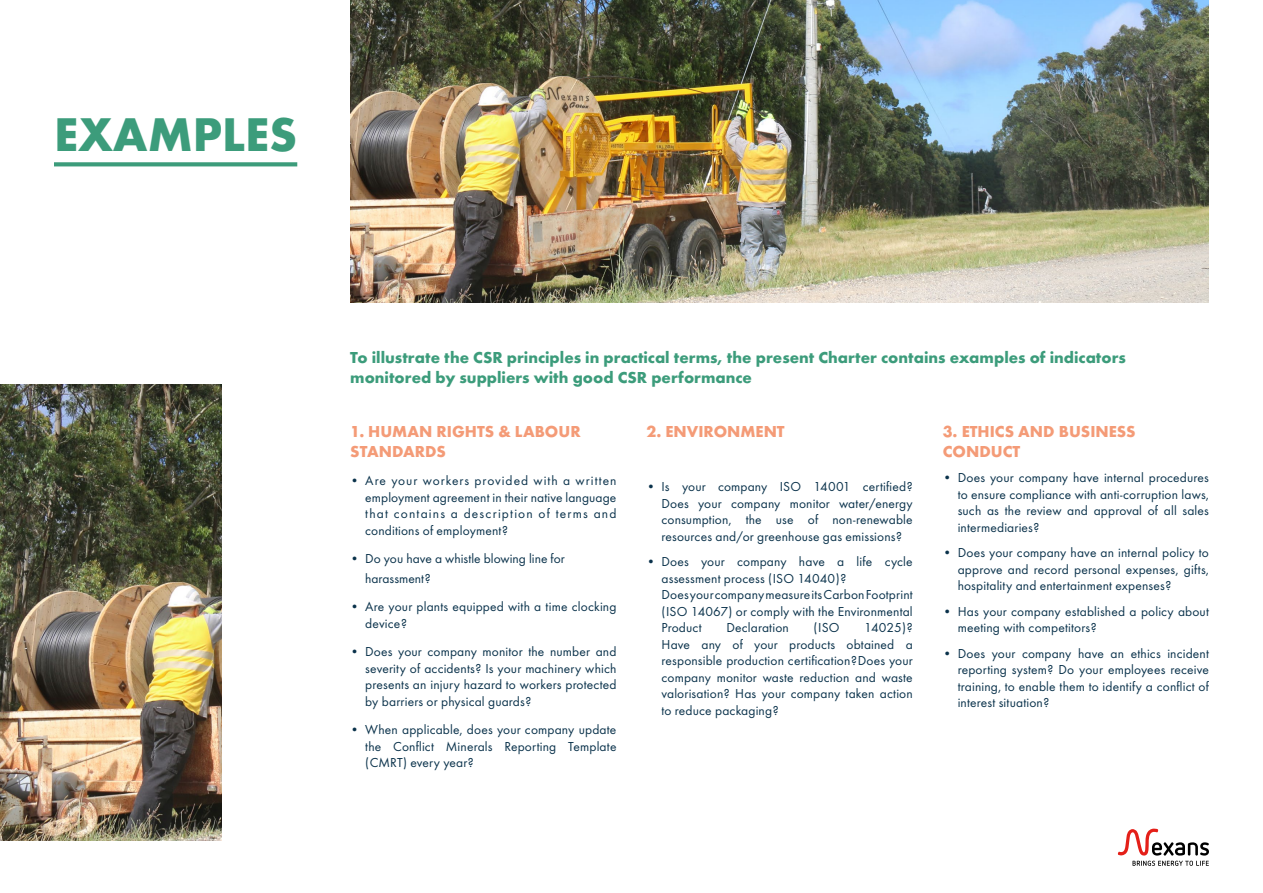
<style>
.page{position:relative;width:1263px;height:893px;background:#fff}
.page>*{position:absolute;margin:0;border:0;box-sizing:border-box;transform-origin:0 0}
.t1{font:700 49.05px "Futura T";color:#3c9c7b}
.t2{font:700 16.5px/19.8px "Futura T";color:#3c9c7b}
.t3{font:700 16.5px/19.8px "Futura T";color:#f49b77}
.t4{font:13.5px/16.5px "Futura T";letter-spacing:.01em;color:#0a324b;text-align:justify}
</style>
<div class="page">
<svg style="left:1118px;top:829px;width:91px;height:37px"></svg>
<img style="left:350px;top:0;width:859px;height:302px">
<img style="left:0;top:385px;width:221px;height:455px">
<svg style="left:54px;top:162px;width:243px;height:4px"></svg>
<h1 class="t1" style="left:54px;top:106px;width:245px">EXAMPLES</h1>
<p class="t2" style="left:350px;top:348px;width:777px">To illustrate the CSR principles in practical terms, the present Charter contains examples of indicators monitored by suppliers with good CSR performance</p>
<p class="t3" style="left:350px;top:422px;width:232px">1. HUMAN RIGHTS &amp; LABOUR<br>STANDARDS</p>
<p class="t4" style="left:365px;top:472px;width:253px;text-indent:-15px">• Are your workers provided with a written employment agreement in their native language that contains a description of terms and conditions of employment?</p>
<p class="t4" style="left:365px;top:549px;width:201px;line-height:19.5px;text-indent:-15px">• Do you have a whistle blowing line for harassment?</p>
<p class="t4" style="left:365px;top:598px;width:253px;text-indent:-15px">• Are your plants equipped with a time clocking device?</p>
<p class="t4" style="left:365px;top:643px;width:253px;text-indent:-15px">• Does your company monitor the number and severity of accidents? Is your machinery which presents an injury hazard to workers protected by barriers or physical guards?</p>
<p class="t4" style="left:365px;top:721px;width:253px;text-indent:-15px">• When applicable, does your company update the Conflict Minerals Reporting Template (CMRT) every year?</p>
<p class="t3" style="left:646px;top:422px;width:140px">2. ENVIRONMENT</p>
<p class="t4" style="left:661px;top:478px;width:253px;text-indent:-15px">• Is your company ISO 14001 certified?<br>Does your company monitor water/energy consumption, the use of non-renewable resources and/or greenhouse gas emissions?</p>
<p class="t4" style="left:661px;top:553px;width:253px;text-align:left;text-indent:-15px">• Does your company have a life cycle assessment process (ISO 14040)?<br>Does your company measure its Carbon Footprint (ISO 14067) or comply with the Environmental Product</p>
<p class="t4" style="left:661px;top:619px;width:253px;text-indent:203px">14025)?<br>Have any of your products obtained a responsible production certification?Does your company monitor waste reduction and waste valorisation? Has your company taken action to reduce packaging?</p>
<p class="t4" style="left:726px;top:619px;width:64px">Declaration</p>
<p class="t4" style="left:814px;top:619px;width:27px">(ISO</p>
<p class="t3" style="left:943px;top:422px;width:194px">3. ETHICS AND BUSINESS<br>CONDUCT</p>
<p class="t4" style="left:958px;top:469px;width:253px;text-indent:-15px">• Does your company have internal procedures to ensure compliance with anti-corruption laws, such as the review and approval of all sales intermediaries?</p>
<p class="t4" style="left:958px;top:544px;width:253px;text-indent:-15px">• Does your company have an internal policy to approve and record personal expenses, gifts, hospitality and entertainment expenses?</p>
<p class="t4" style="left:958px;top:603px;width:253px;text-indent:-15px">• Has your company established a policy about meeting with competitors?</p>
<p class="t4" style="left:958px;top:645px;width:253px;text-indent:-15px">• Does your company have an ethics incident reporting system? Do your employees receive training, to enable them to identify a conflict of interest situation?</p>
</div>
